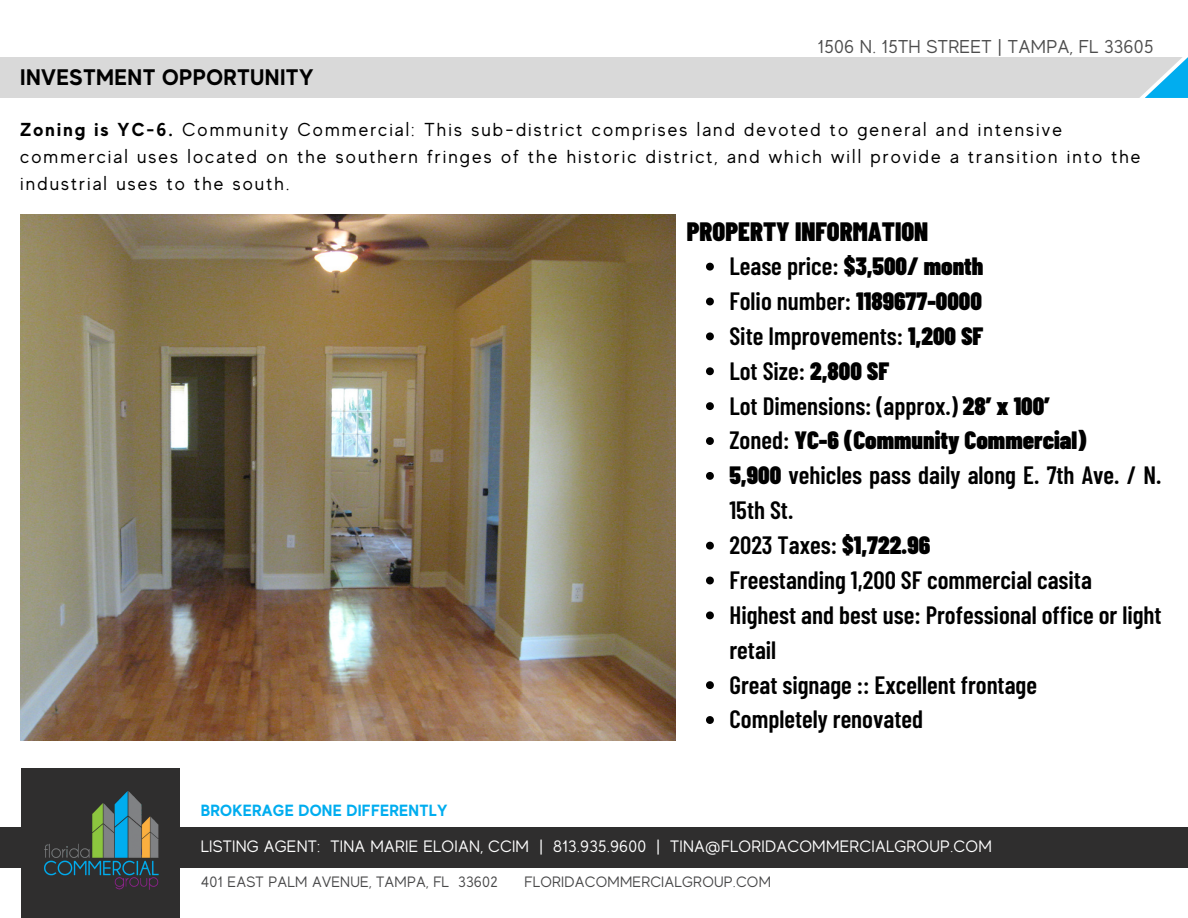
<style>
.page{position:relative;width:1188px;height:918px;background:#fff}
.page>*{position:absolute;margin:0;border:0;box-sizing:border-box;transform-origin:0 0}
.t1{font:900 26.55px "Barlow Condensed";color:#000}
.t2{font:600 25.05px/34.8px "Barlow Condensed";color:#000}
.t3{font:900 25.05px "Barlow Condensed";color:#000}
.t4{font:700 22.5px "MADE Evolve Sans";letter-spacing:.02em;color:#000}
.t5{font:18.75px/27px "MADE Evolve Sans";letter-spacing:.11em;color:#000}
.t6{font:18.6px "MADE Evolve Sans";letter-spacing:.015em;color:#4d4d4d}
.t7{font:16.5px "MADE Evolve Sans";letter-spacing:.015em;color:#fff}
.t8{font:700 16.2px "MADE Evolve Sans";letter-spacing:.015em;color:#00adef}
.t9{font:15px "MADE Evolve Sans";letter-spacing:.015em;color:#484849}
.s1{font-weight:700}
.s2{font-weight:600}
.s3{font-weight:900}
</style>
<div class="page">
<div style="left:22px;top:768px;width:158px;height:150px;background:#2f2e2e"></div>
<div style="left:0;top:828px;width:1188px;height:40px;background:#2f2e2e"></div>
<img style="left:44px;top:791px;width:115px;height:99px">
<div style="left:0;top:58px;width:1188px;height:40px;background:#d9d9d9"></div>
<svg style="left:1139px;top:57px;width:6px;height:41px"></svg>
<svg style="left:1145px;top:57px;width:43px;height:41px"></svg>
<img style="left:20px;top:215px;width:655px;height:525px">
<svg style="left:706px;top:263px;width:8px;height:8px"></svg>
<svg style="left:706px;top:298px;width:8px;height:7px"></svg>
<svg style="left:706px;top:332px;width:8px;height:8px"></svg>
<svg style="left:706px;top:367px;width:8px;height:8px"></svg>
<svg style="left:706px;top:402px;width:8px;height:8px"></svg>
<svg style="left:706px;top:437px;width:8px;height:8px"></svg>
<svg style="left:706px;top:472px;width:8px;height:8px"></svg>
<svg style="left:706px;top:542px;width:8px;height:8px"></svg>
<svg style="left:706px;top:577px;width:8px;height:7px"></svg>
<svg style="left:706px;top:611px;width:8px;height:8px"></svg>
<svg style="left:706px;top:681px;width:8px;height:8px"></svg>
<svg style="left:706px;top:716px;width:8px;height:8px"></svg>
<p class="t6" style="left:818px;top:36px;width:337px">1506 N. 15TH STREET | TAMPA, FL 33605</p>
<h2 class="t4" style="left:20px;top:64px;width:295px">INVESTMENT OPPORTUNITY</h2>
<h2 class="t5" style="left:20px;top:116px;width:1122px"><span class="s1">Zoning is YC-6.</span> Community Commercial: This sub-district comprises land devoted to general and intensive commercial uses located on the southern fringes of the historic district, and which will provide a transition into the industrial uses to the south.</h2>
<h2 class="t1" style="left:687px;top:215px;width:243px">PROPERTY INFORMATION</h2>
<h2 class="t3" style="left:729px;top:250px;width:256px"><span class="s2">Lease price:</span> $3,500/ month</h2>
<h2 class="t2" style="left:729px;top:283px;width:254px">Folio number: <span class="s3">1189677-0000</span></h2>
<h2 class="t2" style="left:729px;top:317px;width:256px">Site Improvements: <span class="s3">1,200 SF</span></h2>
<h2 class="t2" style="left:729px;top:352px;width:161px">Lot Size: <span class="s3">2,800 SF</span></h2>
<h2 class="t2" style="left:729px;top:387px;width:322px">Lot Dimensions: (approx.) <span class="s3">28’ x 100’</span></h2>
<h2 class="t3" style="left:729px;top:424px;width:359px"><span class="s2">Zoned:</span> YC-6 (Community Commercial)</h2>
<h2 class="t2" style="left:729px;top:457px;width:434px"><span class="s3">5,900</span> vehicles pass daily along E. 7th Ave. / N.<br>15th St.</h2>
<h2 class="t2" style="left:729px;top:527px;width:202px">2023 Taxes: <span class="s3">$1,722.96</span></h2>
<h2 class="t2" style="left:729px;top:562px;width:364px">Freestanding 1,200 SF commercial casita</h2>
<p class="t2" style="left:729px;top:596px;width:434px">Highest and best use: Professional office or light retail</p>
<h6 class="t2" style="left:729px;top:666px;width:309px">Great signage :: Excellent frontage</h6>
<p class="t2" style="left:729px;top:701px;width:195px">Completely renovated</p>
<h5 class="t8" style="left:201px;top:801px;width:248px">BROKERAGE DONE DIFFERENTLY</h5>
<h3 class="t7" style="left:201px;top:837px;width:793px">LISTING AGENT: TINA MARIE ELOIAN, CCIM | 813.935.9600 | TINA@FLORIDACOMMERCIALGROUP.COM</h3>
<p class="t9" style="left:201px;top:874px;width:298px">401 EAST PALM AVENUE, TAMPA, FL 33602</p>
<p class="t9" style="left:525px;top:874px;width:248px">FLORIDACOMMERCIALGROUP.COM</p>
</div>
